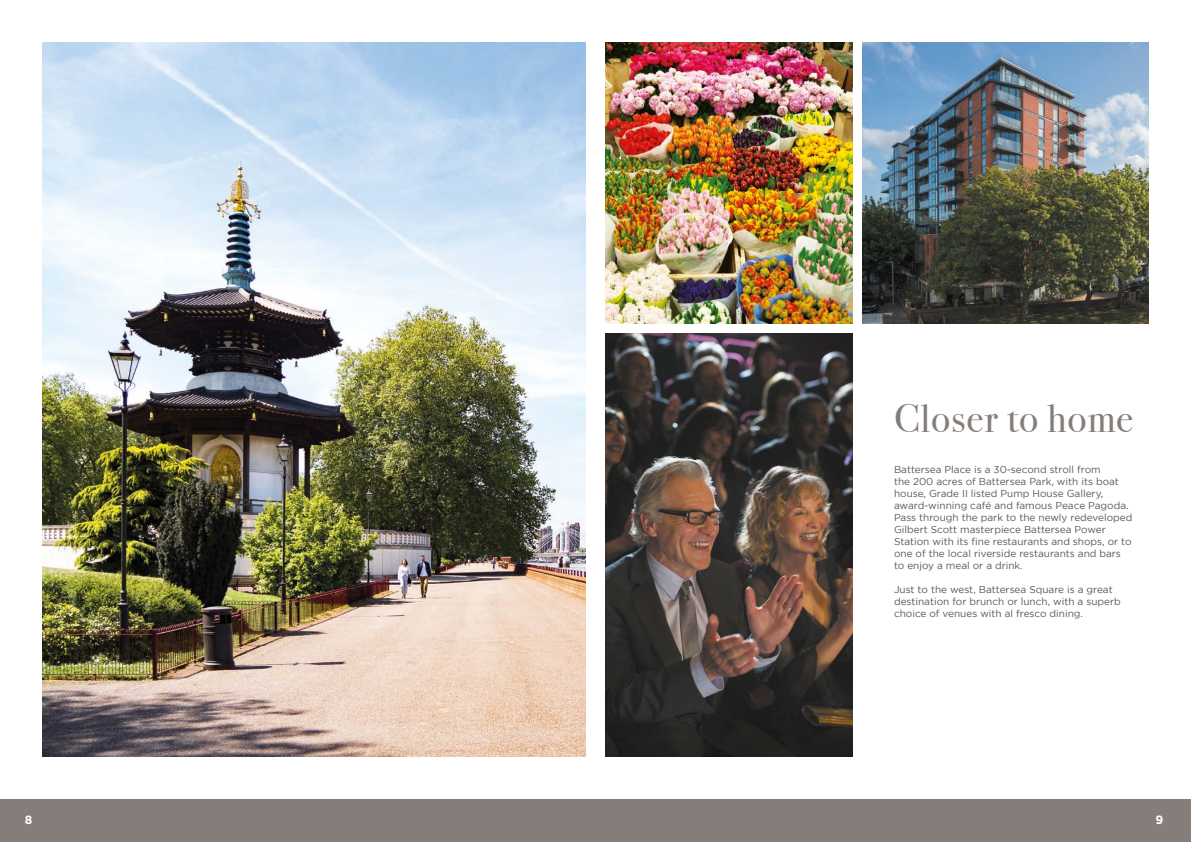
<style>
.page{position:relative;width:1191px;height:842px;background:#fff}
.page>*{position:absolute;margin:0;border:0;box-sizing:border-box;transform-origin:0 0}
.t1{font:40px "Bodoni Svty Two ITCTT";letter-spacing:.02em;color:#857d79}
.t2{font:700 12px "Gotham";color:#fff}
.t3{font:10px/12px "Gotham";color:#575756}
</style>
<div class="page">
<div style="left:0;top:799px;width:1191px;height:43px;background:#857d79"></div>
<img style="left:43px;top:43px;width:542px;height:714px">
<img style="left:605px;top:43px;width:247px;height:280px">
<img style="left:605px;top:333px;width:247px;height:424px">
<img style="left:862px;top:43px;width:286px;height:280px">
<h1 class="t1" style="left:894px;top:386px;width:241px">Closer to home</h1>
<p class="t3" style="left:894px;top:464px;width:240px">Battersea Place is a 30-second stroll from<br>the 200 acres of Battersea Park, with its boat house, Grade II listed Pump House Gallery, award-winning café and famous Peace Pagoda.<br>Pass through the park to the newly redeveloped Gilbert Scott masterpiece Battersea Power Station with its fine restaurants and shops, or to one of the local riverside restaurants and bars to enjoy a meal or a drink.</p>
<p class="t3" style="left:894px;top:584px;width:228px">Just to the west, Battersea Square is a great destination for brunch or lunch, with a superb choice of venues with al fresco dining.</p>
<p class="t2" style="left:25px;top:812px;width:9px">8</p>
<p class="t2" style="left:1155px;top:812px;width:9px">9</p>
</div>
